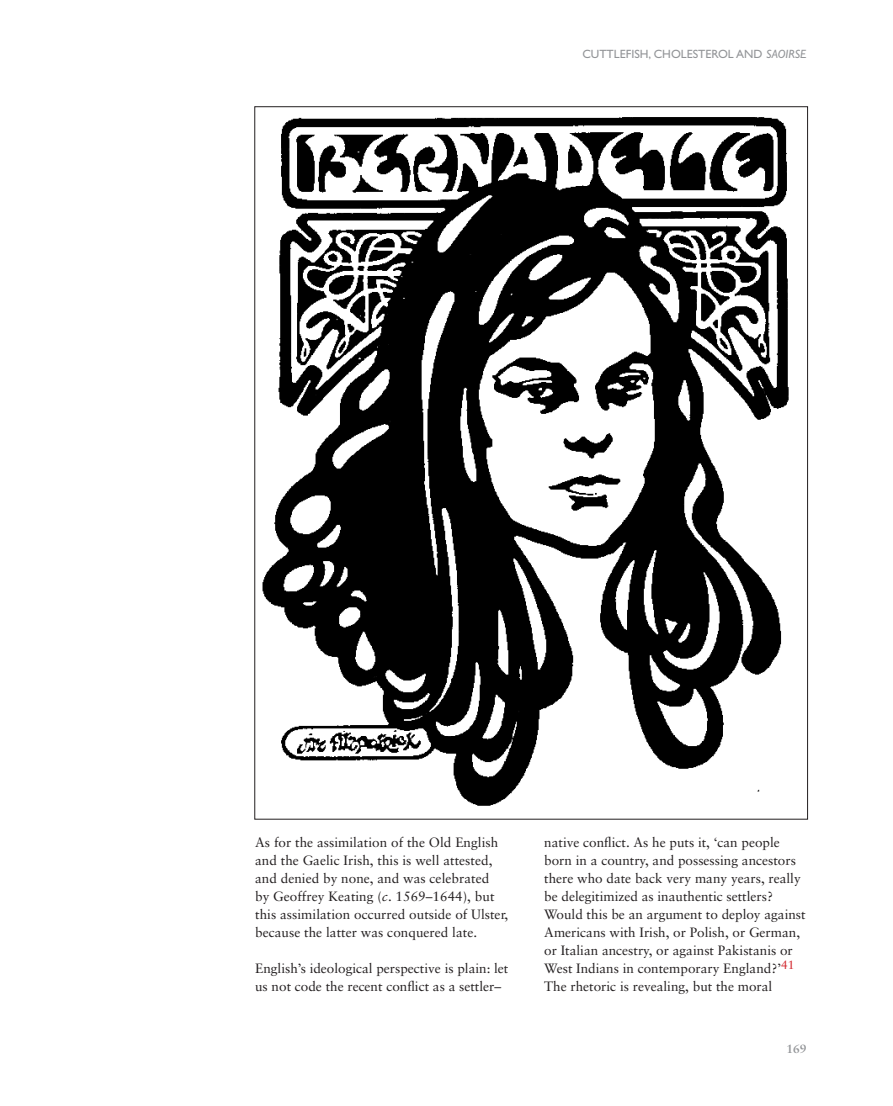
<style>
.page{position:relative;width:893px;height:1106px;background:#fff}
.page>*{position:absolute;margin:0;border:0;box-sizing:border-box;transform-origin:0 0}
.t1{font:13.5px/18px "Sabon";color:#231f20}
.t2{font:12px "Gill Sans";color:#939598}
.t3{font:700 12px "Sabon";color:#939598}
.s1{font-style:italic}
</style>
<div class="page">
<img style="left:262px;top:117px;width:527px;height:689px">
<p class="t2" style="left:582px;top:47px;width:226px">CUTTLEFISH, CHOLESTEROL AND <span class="s1">SAOIRSE</span></p>
<p class="t1" style="left:255px;top:833px;width:255px">As for the assimilation of the Old English and the Gaelic Irish, this is well attested, and denied by none, and was celebrated<br>by Geoffrey Keating (<span class="s1">c</span>. 1569–1644), but this assimilation occurred outside of Ulster, because the latter was conquered late.</p>
<p class="t1" style="left:255px;top:959px;width:255px">English’s ideological perspective is plain: let us not code the recent conflict as a settler–</p>
<p class="t1" style="left:544px;top:833px;width:263px">native conflict. As he puts it, ‘can people born in a country, and possessing ancestors there who date back very many years, really be delegitimized as inauthentic settlers?<br>Would this be an argument to deploy against Americans with Irish, or Polish, or German, or Italian ancestry, or against Pakistanis or West Indians in contemporary England?’<sup>41<br></sup>The rhetoric is revealing, but the moral</p>
<p class="t3" style="left:786px;top:1041px;width:22px">169</p>
</div>
